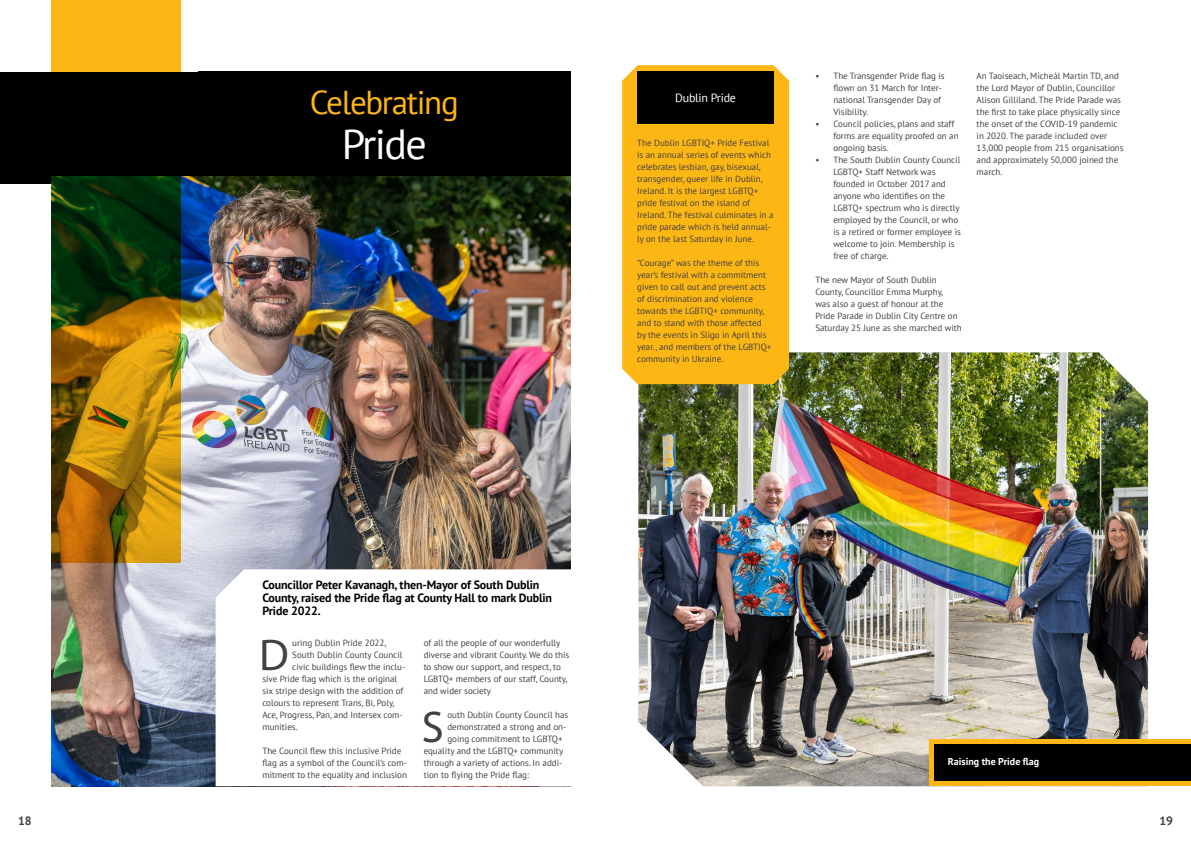
<style>
.page{position:relative;width:1191px;height:842px;background:#fff}
.page>*{position:absolute;margin:0;border:0;box-sizing:border-box;transform-origin:0 0}
.t1{font:44.6px "Myriad Pro";color:#414042}
.t2{font:42px "PT Sans";letter-spacing:-.04em;color:#fff}
.t3{font:33px "PT Sans";letter-spacing:-.04em;color:#fdb714}
.t4{font:700 12px/13px "PT Sans";letter-spacing:-.01em;color:#000}
.t5{font:12px "PT Sans";letter-spacing:-.02em;color:#fff}
.t6{font:700 12px "PT Sans";color:#414042}
.t7{font:700 10px "PT Sans";color:#fff}
.t8{font:9px/12px "PT Sans";color:#414042}
</style>
<div class="page">
<img style="left:638px;top:352px;width:510px;height:434px">
<div style="left:0;top:72px;width:554px;height:112px;background:#000"></div>
<img style="left:51px;top:176px;width:520px;height:610px">
<svg style="left:216px;top:569px;width:355px;height:217px"></svg>
<div style="left:198px;top:72px;width:373px;height:104px;background:#000"></div>
<svg style="left:52px;top:0;width:129px;height:563px"></svg>
<div style="left:930px;top:740px;width:261px;height:46px;background:#fdb714"></div>
<div style="left:622px;top:65px;width:167px;height:319px;background:#fdb714"></div>
<div style="left:637px;top:72px;width:137px;height:52px;background:#000"></div>
<div style="left:934px;top:744px;width:257px;height:37px;background:#000"></div>
<h3 class="t3" style="left:310px;top:81px;width:150px">Celebrating</h3>
<h2 class="t2" style="left:342px;top:117px;width:86px">Pride</h2>
<h3 class="t5" style="left:675px;top:91px;width:62px">Dublin Pride</h3>
<p class="t8" style="left:637px;top:137px;width:138px">The Dublin LGBTIQ+ Pride Festival is an annual series of events which celebrates lesbian, gay, bisexual, transgender, queer life in Dublin, Ireland. It is the largest LGBTQ+ pride festival on the island of Ireland. The festival culminates in a pride parade which is held annual&shy;ly on the last Saturday in June.</p>
<p class="t8" style="left:637px;top:257px;width:136px">“Courage” was the theme of this year’s festival with a commitment given to call out and prevent acts of discrimination and violence towards the LGBTIQ+ community, and to stand with those affected by the events in Sligo in April this year., and members of the LGBTIQ+ community in Ukraine.</p>
<p class="t8" style="left:833px;top:69px;width:113px;text-indent:-18px">• The Transgender Pride flag is flown on 31 March for Inter&shy;national Transgender Day of<br>Visibility.</p>
<p class="t8" style="left:833px;top:117px;width:127px;text-indent:-18px">• Council policies, plans and staff forms are equality proofed on an ongoing basis.</p>
<p class="t8" style="left:833px;top:153px;width:129px;text-indent:-18px">• The South Dublin County Council<br>LGBTQ+ Staff Network was founded in October 2017 and anyone who identifies on the<br>LGBTQ+ spectrum who is directly employed by the Council, or who is a retired or former employee is welcome to join. Membership is free of charge.</p>
<p class="t8" style="left:815px;top:273px;width:148px">The new Mayor of South Dublin<br>County, Councillor Emma Murphy,<br>was also a guest of honour at the<br>Pride Parade in Dublin City Centre on<br>Saturday 25 June as she marched with</p>
<p class="t8" style="left:976px;top:69px;width:148px">An Taoiseach, Micheál Martin TD, and the Lord Mayor of Dublin, Councillor Alison Gilliland. The Pride Parade was the first to take place physically since the onset of the COVID-19 pandemic in 2020. The parade included over 13,000 people from 215 organisations and approximately 50,000 joined the march.</p>
<h3 class="t4" style="left:262px;top:578px;width:291px">Councillor Peter Kavanagh, then-Mayor of South Dublin<br>County, raised the Pride flag at County Hall to mark Dublin<br>Pride 2022.</h3>
<h1 class="t1" style="left:259px;top:628px;width:31px">D</h1>
<p class="t8" style="left:292px;top:637px;width:96px">uring Dublin Pride 2022,</p>
<p class="t8" style="left:292px;top:649px;width:112px">South Dublin County Council</p>
<p class="t8" style="left:292px;top:661px;width:115px">civic buildings flew the inclu-</p>
<p class="t8" style="left:262px;top:673px;width:136px">sive Pride flag which is the original</p>
<p class="t8" style="left:262px;top:685px;width:143px">six stripe design with the addition of</p>
<p class="t8" style="left:262px;top:697px;width:134px">colours to represent Trans, Bi, Poly,</p>
<p class="t8" style="left:262px;top:709px;width:142px">Ace, Progress, Pan, and Intersex com-</p>
<p class="t8" style="left:262px;top:721px;width:37px">munities.</p>
<p class="t8" style="left:262px;top:745px;width:146px">The Council flew this inclusive Pride flag as a symbol of the Council’s com&shy;mitment to the equality and inclusion</p>
<p class="t8" style="left:424px;top:637px;width:147px">of all the people of our wonderfully diverse and vibrant County. We do this to show our support, and respect, to<br>LGBTQ+ members of our staff, County, and wider society</p>
<h1 class="t1" style="left:422px;top:700px;width:23px">S</h1>
<p class="t8" style="left:447px;top:709px;width:122px">outh Dublin County Council has</p>
<p class="t8" style="left:447px;top:721px;width:120px">demonstrated a strong and on-</p>
<p class="t8" style="left:447px;top:733px;width:117px">going commitment to LGBTQ+</p>
<p class="t8" style="left:424px;top:745px;width:141px">equality and the LGBTQ+ community</p>
<p class="t8" style="left:424px;top:757px;width:140px">through a variety of actions. In addi-</p>
<p class="t8" style="left:424px;top:769px;width:107px">tion to flying the Pride flag:</p>
<p class="t7" style="left:947px;top:755px;width:93px">Raising the Pride flag</p>
<h3 class="t6" style="left:18px;top:813px;width:15px">18</h3>
<h3 class="t6" style="left:1159px;top:812px;width:15px">19</h3>
</div>
